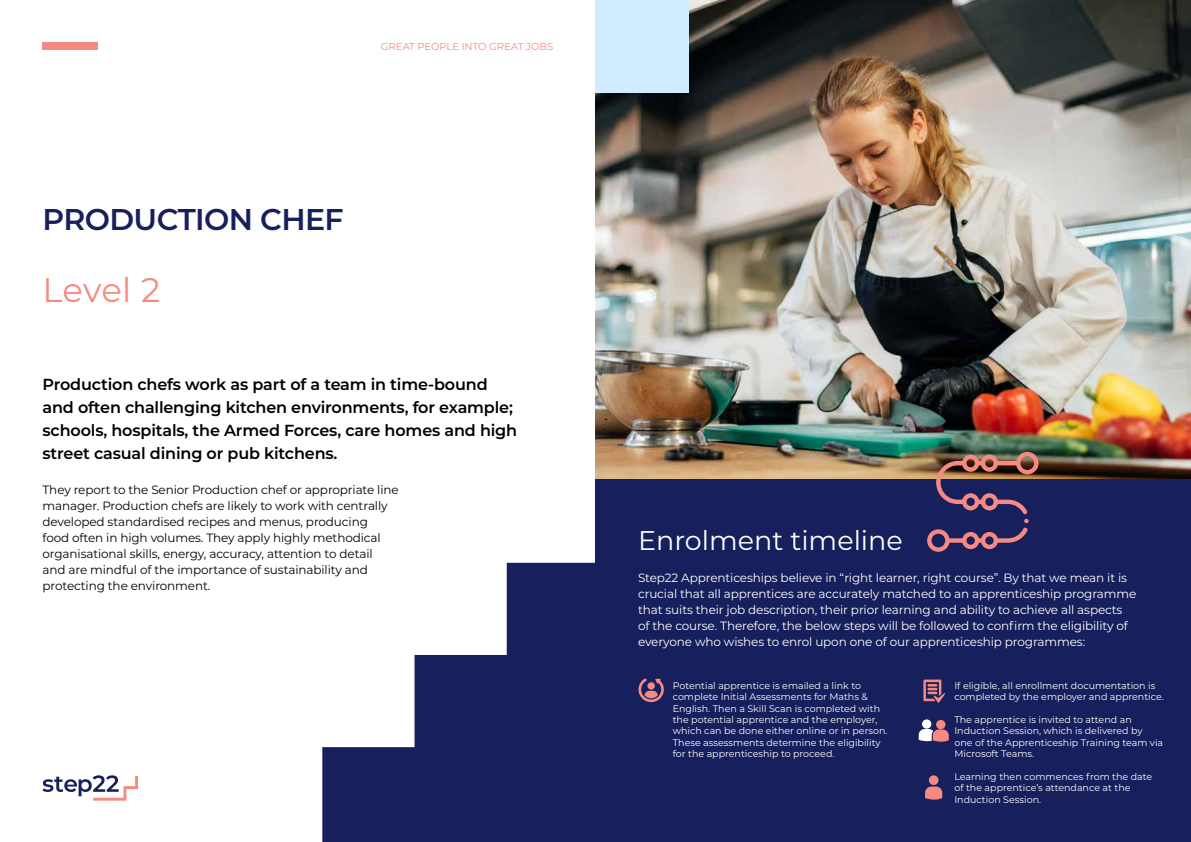
<style>
.page{position:relative;width:1191px;height:842px;background:#fff}
.page>*{position:absolute;margin:0;border:0;box-sizing:border-box;transform-origin:0 0}
.t1{font:34px "Montserrat";color:#f58a82}
.t2{font:600 30px "Montserrat";letter-spacing:-.02em;color:#171f5c}
.t3{font:27px "Montserrat";color:#fff}
.t4{font:600 16px/23px "Montserrat";letter-spacing:-.01em;color:#000}
.t5{font:12px/16px "Montserrat";letter-spacing:-.01em;color:#fff}
.t6{font:12px/16px "Montserrat";letter-spacing:-.01em;color:#000}
.t7{font:10px "Montserrat";color:#f58a82}
.t8{font:9.5px/11.4px "Montserrat";color:#fff}
</style>
<div class="page">
<svg style="left:322px;top:562px;width:273px;height:280px;fill:#171f5c"></svg>
<img style="left:595px;top:0;width:596px;height:480px">
<div style="left:43px;top:43px;width:55px;height:7px;background:#f58a82"></div>
<div style="left:595px;top:480px;width:596px;height:362px;background:#171f5c"></div>
<div style="left:595px;top:0;width:94px;height:93px;background:#d1ecff"></div>
<svg style="left:43px;top:775px;width:95px;height:26px"></svg>
<svg style="left:927px;top:452px;width:111px;height:100px"></svg>
<svg style="left:638px;top:678px;width:26px;height:24px"></svg>
<div style="left:929px;top:775px;width:9px;height:10px;background:#f58a82;border-radius:50%"></div>
<svg style="left:925px;top:786px;width:17px;height:13px"></svg>
<svg style="left:918px;top:719px;width:31px;height:23px"></svg>
<svg style="left:923px;top:679px;width:22px;height:24px"></svg>
<p class="t7" style="left:381px;top:40px;width:174px">GREAT PEOPLE INTO GREAT JOBS</p>
<h2 class="t2" style="left:43px;top:198px;width:303px">PRODUCTION CHEF</h2>
<h1 class="t1" style="left:43px;top:266px;width:119px">Level 2</h1>
<h3 class="t4" style="left:43px;top:372px;width:476px">Production chefs work as part of a team in time-bound and often challenging kitchen environments, for example; schools, hospitals, the Armed Forces, care homes and high street casual dining or pub kitchens.</h3>
<p class="t6" style="left:43px;top:481px;width:358px">They report to the Senior Production chef or appropriate line manager. Production chefs are likely to work with centrally developed standardised recipes and menus, producing<br>food often in high volumes. They apply highly methodical organisational skills, energy, accuracy, attention to detail and are mindful of the importance of sustainability and protecting the environment.</p>
<h3 class="t3" style="left:638px;top:521px;width:266px">Enrolment timeline</h3>
<p class="t5" style="left:638px;top:569px;width:500px">Step22 Apprenticeships believe in “right learner, right course”. By that we mean it is crucial that all apprentices are accurately matched to an apprenticeship programme that suits their job description, their prior learning and ability to achieve all aspects of the course. Therefore, the below steps will be followed to confirm the eligibility of everyone who wishes to enrol upon one of our apprenticeship programmes:</p>
<p class="t8" style="left:673px;top:679px;width:216px">Potential apprentice is emailed a link to complete Initial Assessments for Maths &amp; English. Then a Skill Scan is completed with the potential apprentice and the employer, which can be done either online or in person.<br>These assessments determine the eligibility for the apprenticeship to proceed.</p>
<p class="t8" style="left:954px;top:679px;width:211px">If eligible, all enrollment documentation is completed by the employer and apprentice.</p>
<p class="t8" style="left:954px;top:713px;width:210px">The apprentice is invited to attend an Induction Session, which is delivered by<br>one of the Apprenticeship Training team via Microsoft Teams.</p>
<p class="t8" style="left:954px;top:770px;width:199px">Learning then commences from the date of the apprentice’s attendance at the<br>Induction Session.</p>
</div>
